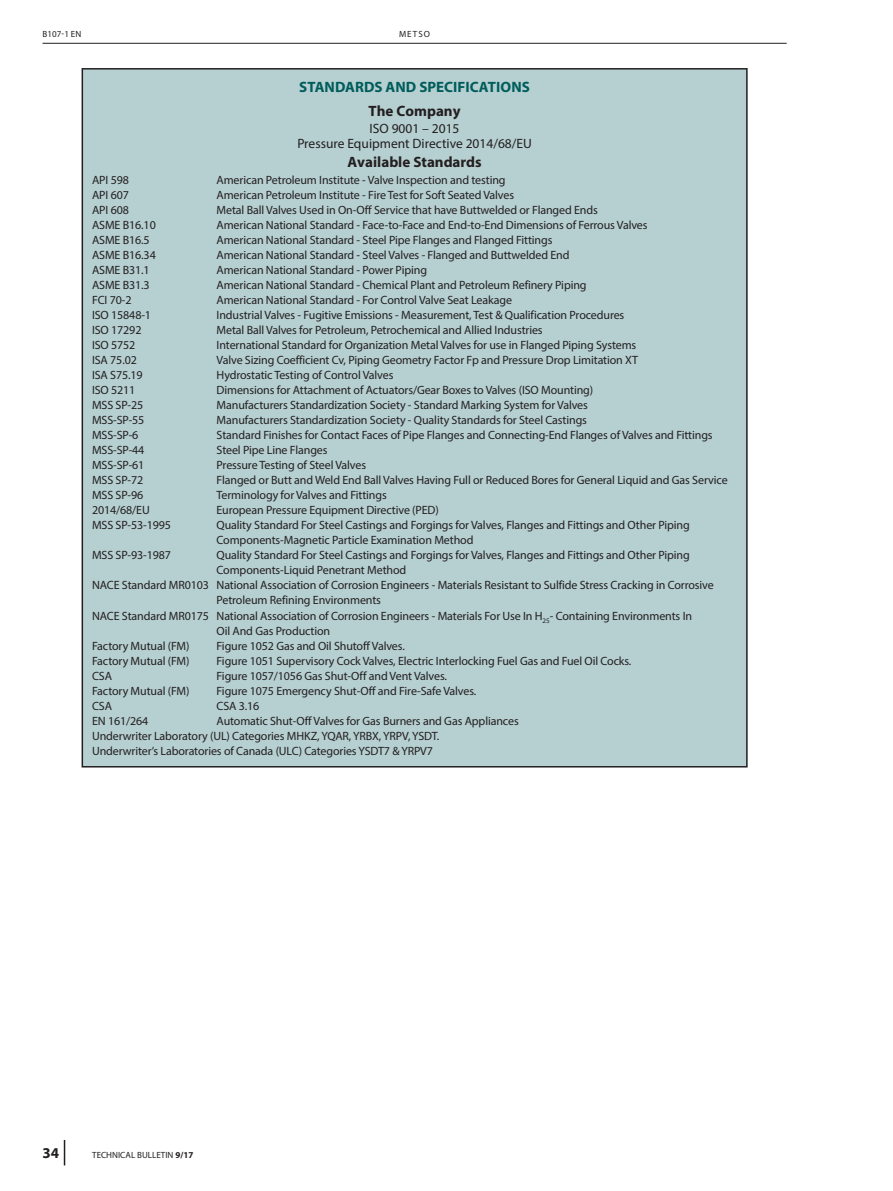
<style>
.page{position:relative;width:893px;height:1191px;background:#fff}
.page>*{position:absolute;margin:0;border:0;box-sizing:border-box;transform-origin:0 0}
.t1{font:700 15px "Myriad Pro";color:#231f20}
.t2{font:700 15px "Myriad Pro";color:#005d5b}
.t3{font:13.5px "Myriad Pro";color:#231f20}
.t4{font:12px/15px "Myriad Pro";letter-spacing:-.01em;color:#231f20}
.t5{font:9px "Myriad Pro";color:#231f20}
.s1{font-weight:700}
</style>
<div class="page">
<hr style="left:43px;top:43px;width:744px;height:1px;background:#231f20">
<div style="left:82px;top:69px;width:665px;height:697px;background:#b6cfd1"></div>
<svg style="left:64px;top:1140px;width:1px;height:25px"></svg>
<p class="t5" style="left:43px;top:28px;width:40px">B107-1 EN</p>
<p class="t5" style="left:399px;top:28px;width:33px">METSO</p>
<p class="t2" style="left:299px;top:77px;width:232px">STANDARDS AND SPECIFICATIONS</p>
<p class="t1" style="left:369px;top:101px;width:93px">The Company</p>
<p class="t3" style="left:370px;top:120px;width:91px">ISO 9001 – 2015</p>
<p class="t3" style="left:297px;top:135px;width:236px">Pressure Equipment Directive 2014/68/EU</p>
<p class="t1" style="left:347px;top:152px;width:136px">Available Standards</p>
<p class="t4" style="left:92px;top:173px;width:38px">API 598</p>
<p class="t4" style="left:217px;top:173px;width:291px">American Petroleum Institute - Valve Inspection and testing</p>
<p class="t4" style="left:92px;top:188px;width:38px">API 607</p>
<p class="t4" style="left:217px;top:188px;width:299px">American Petroleum Institute - Fire Test for Soft Seated Valves</p>
<p class="t4" style="left:92px;top:203px;width:38px">API 608</p>
<p class="t4" style="left:217px;top:203px;width:383px">Metal Ball Valves Used in On-Off Service that have Buttwelded or Flanged Ends</p>
<p class="t4" style="left:92px;top:218px;width:65px">ASME B16.10</p>
<p class="t4" style="left:217px;top:218px;width:433px">American National Standard - Face-to-Face and End-to-End Dimensions of Ferrous Valves</p>
<p class="t4" style="left:92px;top:233px;width:59px">ASME B16.5</p>
<p class="t4" style="left:217px;top:233px;width:337px">American National Standard - Steel Pipe Flanges and Flanged Fittings</p>
<p class="t4" style="left:92px;top:248px;width:65px">ASME B16.34</p>
<p class="t4" style="left:217px;top:248px;width:354px">American National Standard - Steel Valves - Flanged and Buttwelded End</p>
<p class="t4" style="left:92px;top:263px;width:59px">ASME B31.1</p>
<p class="t4" style="left:217px;top:263px;width:212px">American National Standard - Power Piping</p>
<p class="t4" style="left:92px;top:278px;width:59px">ASME B31.3</p>
<p class="t4" style="left:217px;top:278px;width:372px">American National Standard - Chemical Plant and Petroleum Refinery Piping</p>
<p class="t4" style="left:92px;top:293px;width:41px">FCI 70-2</p>
<p class="t4" style="left:217px;top:293px;width:297px">American National Standard - For Control Valve Seat Leakage</p>
<p class="t4" style="left:92px;top:308px;width:61px">ISO 15848-1</p>
<p class="t4" style="left:217px;top:308px;width:409px">Industrial Valves - Fugitive Emissions - Measurement, Test &amp; Qualification Procedures</p>
<p class="t4" style="left:92px;top:323px;width:51px">ISO 17292</p>
<p class="t4" style="left:217px;top:323px;width:328px">Metal Ball Valves for Petroleum, Petrochemical and Allied Industries</p>
<p class="t4" style="left:92px;top:338px;width:45px">ISO 5752</p>
<p class="t4" style="left:217px;top:338px;width:421px">International Standard for Organization Metal Valves for use in Flanged Piping Systems</p>
<p class="t4" style="left:92px;top:353px;width:46px">ISA 75.02</p>
<p class="t4" style="left:217px;top:353px;width:423px">Valve Sizing Coefficient Cv, Piping Geometry Factor Fp and Pressure Drop Limitation XT</p>
<p class="t4" style="left:92px;top:368px;width:52px">ISA S75.19</p>
<p class="t4" style="left:217px;top:368px;width:178px">Hydrostatic Testing of Control Valves</p>
<p class="t4" style="left:92px;top:383px;width:45px">ISO 5211</p>
<p class="t4" style="left:217px;top:383px;width:378px">Dimensions for Attachment of Actuators/Gear Boxes to Valves (ISO Mounting)</p>
<p class="t4" style="left:92px;top:398px;width:53px">MSS SP-25</p>
<p class="t4" style="left:217px;top:398px;width:373px">Manufacturers Standardization Society - Standard Marking System for Valves</p>
<p class="t4" style="left:92px;top:413px;width:54px">MSS-SP-55</p>
<p class="t4" style="left:217px;top:413px;width:372px">Manufacturers Standardization Society - Quality Standards for Steel Castings</p>
<p class="t4" style="left:92px;top:428px;width:48px">MSS-SP-6</p>
<p class="t4" style="left:217px;top:428px;width:498px">Standard Finishes for Contact Faces of Pipe Flanges and Connecting-End Flanges of Valves and Fittings</p>
<p class="t4" style="left:92px;top:443px;width:54px">MSS-SP-44</p>
<p class="t4" style="left:217px;top:443px;width:112px">Steel Pipe Line Flanges</p>
<p class="t4" style="left:92px;top:458px;width:54px">MSS-SP-61</p>
<p class="t4" style="left:217px;top:458px;width:151px">Pressure Testing of Steel Valves</p>
<p class="t4" style="left:92px;top:473px;width:53px">MSS SP-72</p>
<p class="t4" style="left:217px;top:473px;width:513px">Flanged or Butt and Weld End Ball Valves Having Full or Reduced Bores for General Liquid and Gas Service</p>
<p class="t4" style="left:92px;top:488px;width:53px">MSS SP-96</p>
<p class="t4" style="left:217px;top:488px;width:172px">Terminology for Valves and Fittings</p>
<p class="t4" style="left:92px;top:503px;width:59px">2014/68/EU</p>
<p class="t4" style="left:217px;top:503px;width:224px">European Pressure Equipment Directive (PED)</p>
<p class="t4" style="left:92px;top:518px;width:80px">MSS SP-53-1995</p>
<p class="t4" style="left:217px;top:518px;width:475px">Quality Standard For Steel Castings and Forgings for Valves, Flanges and Fittings and Other Piping</p>
<p class="t4" style="left:217px;top:533px;width:258px">Components-Magnetic Particle Examination Method</p>
<p class="t4" style="left:92px;top:548px;width:80px">MSS SP-93-1987</p>
<p class="t4" style="left:217px;top:548px;width:475px">Quality Standard For Steel Castings and Forgings for Valves, Flanges and Fittings and Other Piping</p>
<p class="t4" style="left:217px;top:563px;width:191px">Components-Liquid Penetrant Method</p>
<p class="t4" style="left:217px;top:578px;width:499px;text-indent:-124px">NACE Standard MR0103 National Association of Corrosion Engineers - Materials Resistant to Sulfide Stress Cracking in Corrosive<br>Petroleum Refining Environments</p>
<p class="t4" style="left:92px;top:608px;width:602px">NACE Standard MR0175 National Association of Corrosion Engineers - Materials For Use In H<sub>25</sub>- Containing Environments In</p>
<p class="t4" style="left:217px;top:623px;width:115px">Oil And Gas Production</p>
<p class="t4" style="left:92px;top:638px;width:99px">Factory Mutual (FM)</p>
<p class="t4" style="left:217px;top:638px;width:190px">Figure 1052 Gas and Oil Shutoff Valves.</p>
<p class="t4" style="left:92px;top:653px;width:99px">Factory Mutual (FM)</p>
<p class="t4" style="left:217px;top:653px;width:416px">Figure 1051 Supervisory Cock Valves, Electric Interlocking Fuel Gas and Fuel Oil Cocks.</p>
<p class="t4" style="left:92px;top:668px;width:21px">CSA</p>
<p class="t4" style="left:217px;top:668px;width:232px">Figure 1057/1056 Gas Shut-Off and Vent Valves.</p>
<p class="t4" style="left:92px;top:683px;width:99px">Factory Mutual (FM)</p>
<p class="t4" style="left:217px;top:683px;width:261px">Figure 1075 Emergency Shut-Off and Fire-Safe Valves.</p>
<p class="t4" style="left:92px;top:698px;width:21px">CSA</p>
<p class="t4" style="left:217px;top:698px;width:44px">CSA 3.16</p>
<p class="t4" style="left:92px;top:713px;width:58px">EN 161/264</p>
<p class="t4" style="left:217px;top:713px;width:304px">Automatic Shut-Off Valves for Gas Burners and Gas Appliances</p>
<p class="t4" style="left:92px;top:728px;width:349px">Underwriter Laboratory (UL) Categories MHKZ, YQAR, YRBX, YRPV, YSDT.</p>
<p class="t4" style="left:92px;top:743px;width:342px">Underwriter’s Laboratories of Canada (ULC) Categories YSDT7 &amp; YRPV7</p>
<p class="t1" style="left:43px;top:1143px;width:18px">34</p>
<p class="t5" style="left:92px;top:1149px;width:103px">TECHNICAL BULLETIN <span class="s1">9/17</span></p>
</div>
